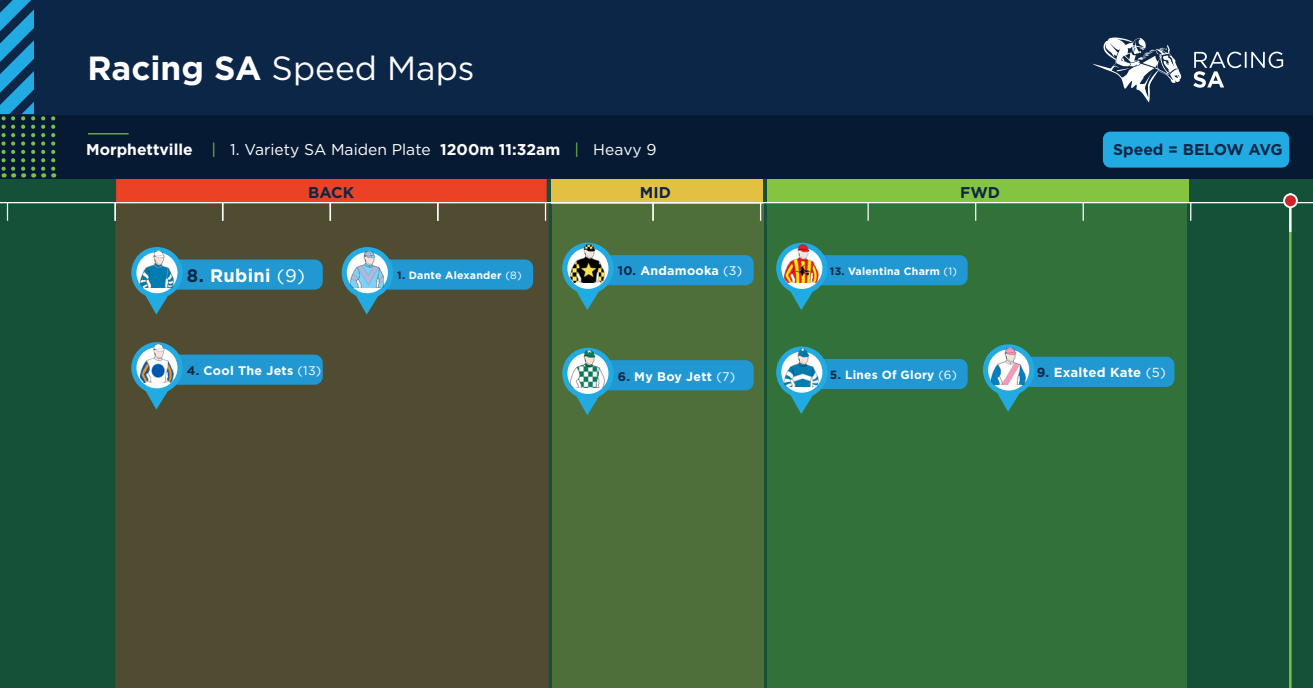
<style>
.page{position:relative;width:1313px;height:688px;background:#fff}
.page>*{position:absolute;margin:0;border:0;box-sizing:border-box;transform-origin:0 0}
.t1{font:33.5px "Gotham HTF";color:#fff}
.t2{font:700 18.12px "Gotham HTF";letter-spacing:.02em;color:#fff}
.t3{font:700 15.62px "Gotham HTF";color:#fff}
.t4{font:700 15.62px "Gotham HTF";color:#0c2647}
.t5{font:700 13.12px "Gotham HTF";letter-spacing:.015em;color:#fff}
.t6{font:700 12.5px "Gotham HTF";letter-spacing:.02em;color:#fff}
.t7{font:700 11.88px "Gotham HTF";letter-spacing:.02em;color:#fff}
.t8{font:700 10.62px "Gotham HTF";letter-spacing:.02em;color:#fff}
.s1{font-weight:700}
.s2{font-weight:400;color:#79c142}
.s3{font-weight:400}
.s4{font-family:"Gotham";font-weight:400}
.s5{color:#0c2647}
</style>
<div class="page">
<div style="left:0;top:150px;width:1312px;height:538px;background:#155138"></div>
<div style="left:116px;top:203px;width:432px;height:485px;background:#504c32"></div>
<div style="left:116px;top:178px;width:430px;height:25px;background:#eb4225;border:1px solid #eb3e26"></div>
<div style="left:551px;top:179px;width:211px;height:24px;background:#e3c042"></div>
<div style="left:766px;top:178px;width:422px;height:25px;background:#84c440"></div>
<div style="left:552px;top:203px;width:211px;height:485px;background:#4e6f3a"></div>
<div style="left:767px;top:203px;width:420px;height:485px;background:#33713a"></div>
<div style="left:0;top:0;width:1312px;height:178px;background:#0c2647"></div>
<hr style="left:0;top:202px;width:1312px;height:1px;background:#fff">
<div style="left:0;top:115px;width:1312px;height:63px;background:#071a34"></div>
<svg style="left:545px;top:203px;width:1px;height:18px"></svg>
<hr style="left:88px;top:133px;width:41px;height:1px;background:#79c142">
<svg style="left:1193px;top:52px;width:90px;height:36px"></svg>
<svg style="left:1092px;top:37px;width:89px;height:65px"></svg>
<svg style="left:652px;top:203px;width:1px;height:18px"></svg>
<svg style="left:760px;top:203px;width:1px;height:18px"></svg>
<svg style="left:867px;top:203px;width:1px;height:18px"></svg>
<svg style="left:975px;top:203px;width:1px;height:18px"></svg>
<svg style="left:1082px;top:203px;width:1px;height:18px"></svg>
<svg style="left:1190px;top:203px;width:1px;height:18px"></svg>
<svg style="left:41px;top:116px;width:4px;height:61px"></svg>
<svg style="left:51px;top:116px;width:4px;height:61px"></svg>
<svg style="left:0;top:0;width:35px;height:177px"></svg>
<hr style="left:1289px;top:231px;width:2px;height:457px;background:#79c142">
<hr style="left:1289px;top:193px;width:2px;height:39px;background:#fff">
<div style="left:1284px;top:194px;width:12px;height:13px;background:#d1232a;border-radius:50%"></div>
<div style="left:1283px;top:193px;width:14px;height:15px;border:2px solid #fff;border-radius:50%"></div>
<svg style="left:7px;top:203px;width:1px;height:18px"></svg>
<svg style="left:114px;top:203px;width:2px;height:18px"></svg>
<svg style="left:222px;top:203px;width:1px;height:18px"></svg>
<svg style="left:329px;top:203px;width:2px;height:18px"></svg>
<svg style="left:437px;top:203px;width:1px;height:18px"></svg>
<svg style="left:562px;top:243px;width:191px;height:67px"></svg>
<img style="left:571px;top:244px;width:33px;height:39px">
<svg style="left:562px;top:348px;width:191px;height:67px"></svg>
<img style="left:571px;top:349px;width:33px;height:39px">
<svg style="left:342px;top:247px;width:191px;height:67px;background:#3f717c"></svg>
<img style="left:350px;top:249px;width:34px;height:38px">
<svg style="left:131px;top:247px;width:192px;height:67px;background:#3f717c"></svg>
<img style="left:140px;top:249px;width:33px;height:38px">
<svg style="left:131px;top:342px;width:192px;height:67px;background:#40717c"></svg>
<img style="left:140px;top:344px;width:33px;height:38px">
<svg style="left:776px;top:243px;width:191px;height:67px"></svg>
<img style="left:785px;top:245px;width:33px;height:38px">
<svg style="left:776px;top:346px;width:191px;height:68px"></svg>
<img style="left:785px;top:348px;width:33px;height:38px">
<svg style="left:983px;top:344px;width:191px;height:68px"></svg>
<img style="left:991px;top:346px;width:34px;height:38px">
<div style="left:1102px;top:132px;width:187px;height:36px;background:#22abe2;border-radius:8px"></div>
<p class="t1" style="left:87px;top:49px;width:389px"><span class="s1">Racing SA</span> Speed Maps</p>
<p class="t3" style="left:86px;top:140px;width:572px">Morphettville <span class="s2">|</span> <span class="s3">1.</span> <span class="s4">Variety SA Maiden Plate</span> 1200m 11:32am <span class="s2">|</span> <span class="s3">Heavy 9</span></p>
<p class="t4" style="left:308px;top:184px;width:47px">BACK</p>
<p class="t4" style="left:640px;top:184px;width:33px">MID</p>
<p class="t4" style="left:960px;top:183px;width:41px">FWD</p>
<p class="t2" style="left:187px;top:265px;width:120px"><span class="s5">8.</span> Rubini <span class="s4">(9)</span></p>
<p class="t8" style="left:397px;top:269px;width:126px"><span class="s5">1.</span> Dante Alexander <span class="s4">(8)</span></p>
<p class="t6" style="left:618px;top:264px;width:126px"><span class="s5">10.</span> Andamooka <span class="s4">(3)</span></p>
<p class="t8" style="left:830px;top:265px;width:129px"><span class="s5">13.</span> Valentina Charm <span class="s4">(1)</span></p>
<p class="t4" style="left:1113px;top:141px;width:171px">Speed = BELOW AVG</p>
<p class="t6" style="left:187px;top:363px;width:136px"><span class="s5">4.</span> Cool The Jets <span class="s4">(13)</span></p>
<p class="t6" style="left:618px;top:369px;width:119px"><span class="s5">6.</span> My Boy Jett <span class="s4">(7)</span></p>
<p class="t7" style="left:830px;top:368px;width:128px"><span class="s5">5.</span> Lines Of Glory <span class="s4">(6)</span></p>
<p class="t5" style="left:1036px;top:365px;width:130px"><span class="s5">9.</span> Exalted Kate <span class="s4">(5)</span></p>
</div>
